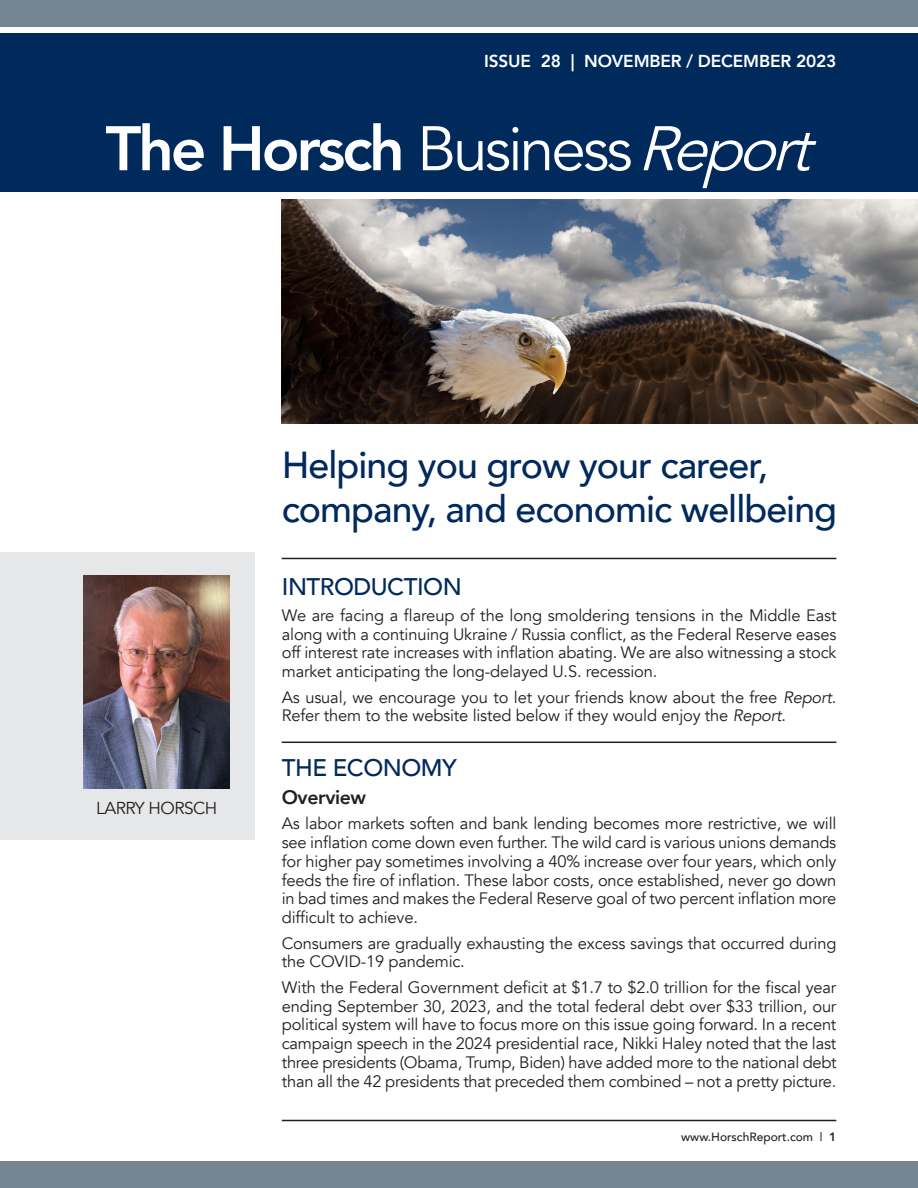
<style>
.page{position:relative;width:918px;height:1188px;background:#fff}
.page>*{position:absolute;margin:0;border:0;box-sizing:border-box;transform-origin:0 0}
.Headline_feature{font:800 62.25px "Avenir";letter-spacing:-.05em;color:#fff}
.Headline_feature-2{font:500 37.5px/44.1px "Avenir";letter-spacing:-.025em;color:#00295c}
.Headline_feature-3{font:500 24px "Avenir";letter-spacing:-.02em;color:#00295c}
.Headline_feature-4{font:800 19.5px "Avenir";letter-spacing:-.02em;color:#231f20}
.Headline_feature-5{font:800 17.25px "Avenir";letter-spacing:-.01em;color:#fff}
.Headline_feature-6{font:17.25px "Avenir";letter-spacing:-.03em;color:#231f20}
.Headline_feature-7{font:16.5px/18.8px "Avenir";letter-spacing:-.01em;color:#231f20;text-align:justify}
.t1{font:500 12px "Avenir";color:#231f20}
.s1{font-weight:400}
.s2{font-weight:400;font-style:italic}
.s3{font-style:italic}
.s4{font-weight:800}
</style>
<div class="page">
<div style="left:0;top:553px;width:255px;height:287px;background:#e6e7e9"></div>
<div style="left:0;top:33px;width:918px;height:158px;background:#00295c"></div>
<div style="left:0;top:0;width:918px;height:27px;background:#768592"></div>
<div style="left:0;top:1161px;width:918px;height:27px;background:#768592"></div>
<img style="left:282px;top:199px;width:636px;height:225px">
<img style="left:84px;top:576px;width:146px;height:212px">
<hr style="left:282px;top:1120px;width:554px;height:1px;background:#231f20">
<hr style="left:282px;top:558px;width:554px;height:1px;background:#231f20">
<hr style="left:282px;top:742px;width:554px;height:1px;background:#231f20">
<p class="Headline_feature-5" style="left:484px;top:48px;width:354px">ISSUE 28 | NOVEMBER / DECEMBER 2023</p>
<p class="Headline_feature" style="left:106px;top:100px;width:726px">The Horsch <span class="s1">Business</span> <span class="s2">Report</span></p>
<p class="Headline_feature-6" style="left:96px;top:798px;width:122px">LARRY HORSCH</p>
<p class="Headline_feature-2" style="left:282px;top:441px;width:557px">Helping you grow your career, company, and economic wellbeing</p>
<p class="Headline_feature-3" style="left:282px;top:566px;width:181px">INTRODUCTION</p>
<p class="Headline_feature-7" style="left:282px;top:606px;width:556px">We are facing a flareup of the long smoldering tensions in the Middle East along with a continuing Ukraine / Russia conflict, as the Federal Reserve eases off interest rate increases with inflation abating. We are also witnessing a stock market anticipating the long-delayed U.S. recession.</p>
<p class="Headline_feature-7" style="left:282px;top:688px;width:556px">As usual, we encourage you to let your friends know about the free <span class="s3">Report</span>.<br>Refer them to the website listed below if they would enjoy the <span class="s3">Report</span>.</p>
<p class="Headline_feature-3" style="left:282px;top:747px;width:177px">THE ECONOMY</p>
<p class="Headline_feature-4" style="left:282px;top:782px;width:86px">Overview</p>
<p class="Headline_feature-7" style="left:282px;top:815px;width:556px">As labor markets soften and bank lending becomes more restrictive, we will see inflation come down even further. The wild card is various unions demands for higher pay sometimes involving a 40% increase over four years, which only feeds the fire of inflation. These labor costs, once established, never go down in bad times and makes the Federal Reserve goal of two percent inflation more difficult to achieve.</p>
<p class="Headline_feature-7" style="left:282px;top:934px;width:556px">Consumers are gradually exhausting the excess savings that occurred during the COVID-19 pandemic.</p>
<p class="Headline_feature-7" style="left:282px;top:978px;width:556px">With the Federal Government deficit at $1.7 to $2.0 trillion for the fiscal year ending September 30, 2023, and the total federal debt over $33 trillion, our political system will have to focus more on this issue going forward. In a recent campaign speech in the 2024 presidential race, Nikki Haley noted that the last three presidents (Obama, Trump, Biden) have added more to the national debt than all the 42 presidents that preceded them combined – not a pretty picture.</p>
<p class="t1" style="left:681px;top:1126px;width:157px">www.HorschReport.com | <span class="s4">1</span></p>
</div>
